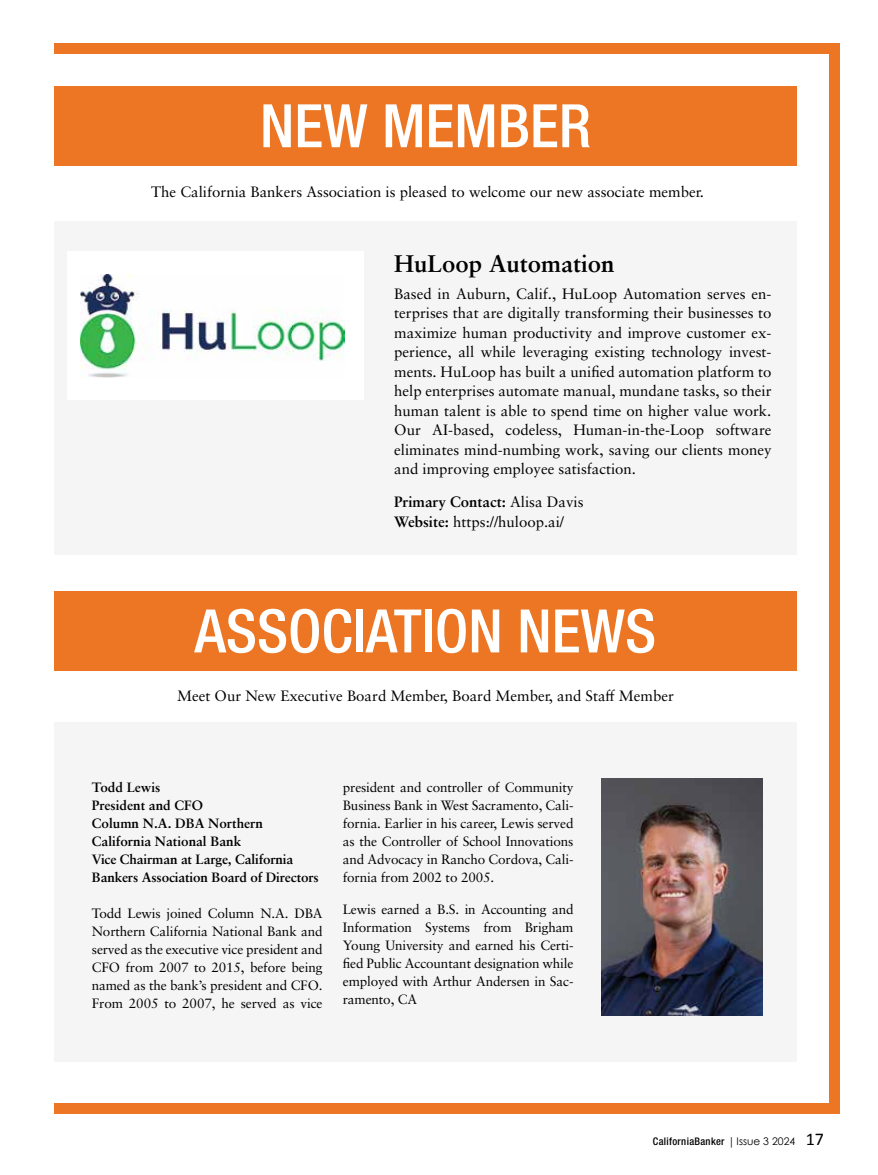
<style>
.page{position:relative;width:878px;height:1175px;background:#fff}
.page>*{position:absolute;margin:0;border:0;box-sizing:border-box;transform-origin:0 0}
.t1{font:500 condensed 60px "Helvetica Neue LT Std";color:#fff}
.t2{font:700 24px "Sabon LT Pro";color:#000}
.t3{font:15px/19.5px "Sabon LT Pro";color:#000;text-align:justify}
.t4{font:13.5px/18px "Sabon LT Pro";letter-spacing:-.01em;color:#000;text-align:justify}
.t5{font:700 13.5px/18px "Sabon LT Pro";letter-spacing:-.01em;color:#000}
.t6{font:500 condensed 10.5px "Helvetica Neue LT Std";letter-spacing:.03em;color:#000}
.s1{font-weight:700}
.s2{font-family:"Myriad Pro";font-weight:400}
.s3{font-family:"Century Gothic";font-weight:400;font-stretch:normal}
.s4{font-family:"Calibri";font-weight:400;font-stretch:normal;font-size:18px}
</style>
<div class="page">
<div style="left:54px;top:43px;width:785px;height:11px;background:#ec7623"></div>
<div style="left:54px;top:1103px;width:785px;height:10px;background:#ec7623"></div>
<div style="left:54px;top:722px;width:743px;height:339px;background:#f5f5f6"></div>
<div style="left:828px;top:43px;width:11px;height:1070px;background:#ec7623"></div>
<div style="left:54px;top:86px;width:742px;height:79px;background:#ec7623"></div>
<div style="left:54px;top:591px;width:742px;height:79px;background:#ec7623"></div>
<div style="left:54px;top:222px;width:742px;height:333px;background:#f5f5f6"></div>
<div style="left:67px;top:251px;width:297px;height:149px;background:#fff"></div>
<img style="left:80px;top:274px;width:264px;height:103px">
<img style="left:601px;top:778px;width:161px;height:238px">
<h1 class="t1" style="left:260px;top:90px;width:332px">NEW MEMBER</h1>
<p class="t3" style="left:151px;top:182px;width:554px">The California Bankers Association is pleased to welcome our new associate member.</p>
<h2 class="t2" style="left:394px;top:248px;width:222px">HuLoop Automation</h2>
<p class="t3" style="left:394px;top:283px;width:379px">Based in Auburn, Calif., HuLoop Automation serves en&shy;terprises that are digitally transforming their businesses to maximize human productivity and improve customer ex&shy;perience, all while leveraging existing technology invest&shy;ments. HuLoop has built a unified automation platform to help enterprises automate manual, mundane tasks, so their human talent is able to spend time on higher value work.<br>Our AI-based, codeless, Human-in-the-Loop software eliminates mind-numbing work, saving our clients money and improving employee satisfaction.</p>
<p class="t3" style="left:394px;top:492px;width:191px"><span class="s1">Primary Contact:</span> Alisa Davis<br><span class="s1">Website:</span> https://huloop.ai/</p>
<h1 class="t1" style="left:195px;top:595px;width:463px">ASSOCIATION NEWS</h1>
<p class="t3" style="left:177px;top:685px;width:498px">Meet Our New Executive Board Member, Board Member, and Staff Member</p>
<p class="t5" style="left:92px;top:778px;width:228px">Todd Lewis<br>President and CFO<br>Column N.A. DBA Northern<br>California National Bank<br>Vice Chairman at Large, California<br>Bankers Association Board of Directors</p>
<p class="t4" style="left:92px;top:904px;width:232px">Todd Lewis joined Column N.A. DBA Northern California National Bank and served as the executive vice president and CFO from 2007 to 2015, before being named as the bank’s president and CFO.<br>From 2005 to 2007, he served as vice</p>
<p class="t4" style="left:343px;top:778px;width:232px">president and controller of Community Business Bank in West Sacramento, Cali&shy;fornia. Earlier in his career, Lewis served as the Controller of School Innovations and Advocacy in Rancho Cordova, Cali&shy;fornia from 2002 to 2005.</p>
<p class="t4" style="left:343px;top:899px;width:232px">Lewis earned a B.S. in Accounting and Information Systems from Brigham Young University and earned his Certi&shy;fied Public Accountant designation while employed with Arthur Andersen in Sac&shy;ramento, CA</p>
<p class="t6" style="left:653px;top:1135px;width:172px">CaliforniaBanker <span class="s2">|</span> <span class="s3">Issue 3 2024</span> <span class="s4">17</span></p>
</div>
